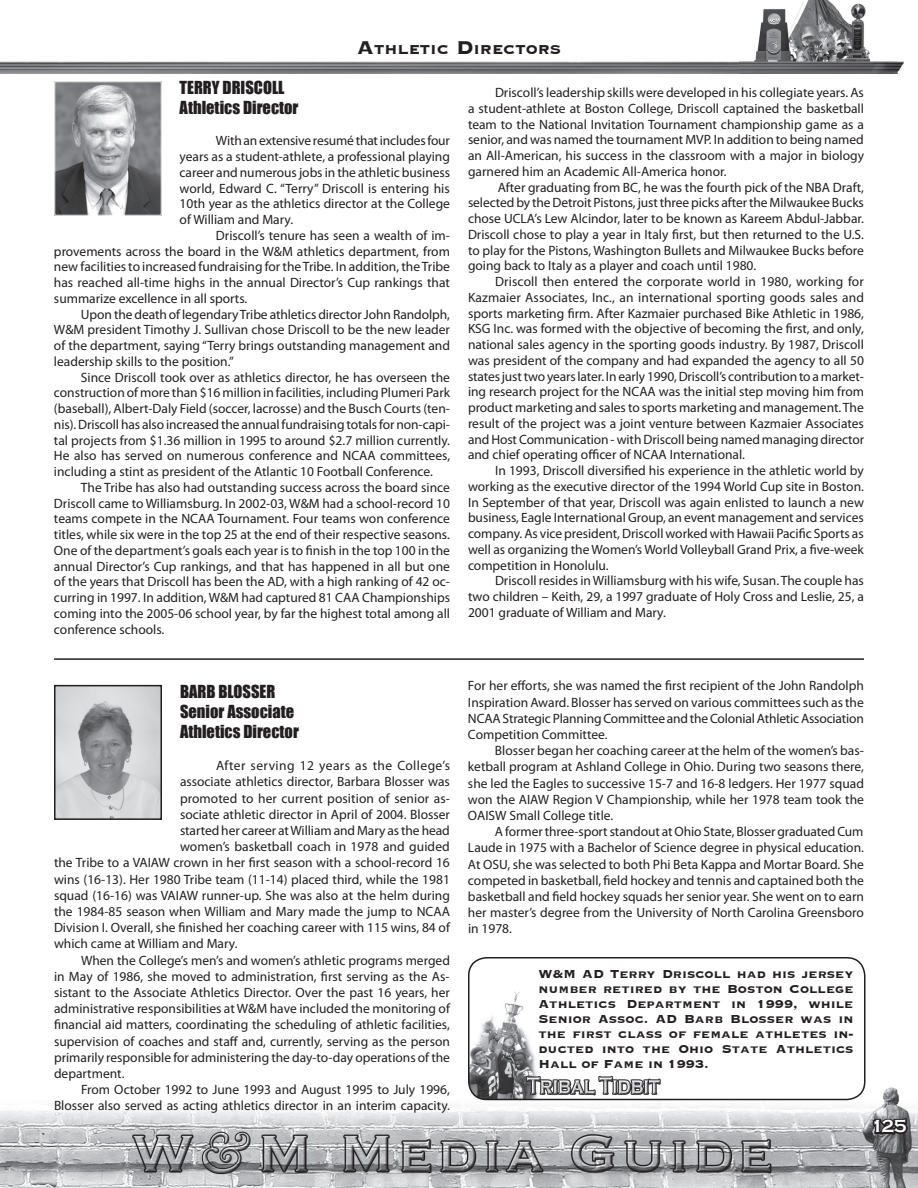
<style>
.page{position:relative;width:918px;height:1188px;background:#fff}
.page>*{position:absolute;margin:0;border:0;box-sizing:border-box;transform-origin:0 0}
.t1{font:700 18px "Copperplate Gothic";color:#fff}
.t2{font:700 16.8px "Copperplate";color:#231f20}
.t3{font:16.5px/19.8px "Impact";color:#231f20}
.t4{font:700 15px/15px "Copperplate";color:#231f20;text-align:justify}
.t5{font:13.5px/15.8px "Myriad Pro";color:#231f20;text-align:justify}
.t6{font:13.5px "Myriad Pro";letter-spacing:.03em;color:#231f20}
.s1{font-size:24px}
</style>
<div class="page">
<img style="left:0;top:1086px;width:918px;height:102px">
<img style="left:761px;top:0;width:105px;height:24px">
<img style="left:0;top:24px;width:904px;height:50px">
<svg style="left:871px;top:1116px;width:39px;height:21px"></svg>
<img style="left:56px;top:83px;width:104px;height:131px">
<div style="left:54px;top:81px;width:108px;height:135px;border:1px solid #fff"></div>
<hr style="left:54px;top:658px;width:810px;height:2px;background:#231f20">
<img style="left:57px;top:688px;width:102px;height:129px">
<div style="left:54px;top:685px;width:108px;height:135px;border:2px solid #231f20"></div>
<img style="left:469px;top:991px;width:396px;height:108px">
<div style="left:468px;top:957px;width:398px;height:143px;border:2px solid #231f20;border-radius:18px"></div>
<p class="t2" style="left:357px;top:39px;width:206px"><span class="s1">A</span>THLETIC <span class="s1">D</span>IRECTORS</p>
<p class="t3" style="left:180px;top:78px;width:120px">TERRY DRISCOLL<br>Athletics Director</p>
<p class="t5" style="left:180px;top:133px;width:272px;text-indent:36px">With an extensive resumé that includes four years as a student-athlete, a professional playing career and numerous jobs in the athletic business world, Edward C. “Terry” Driscoll is entering his 10th year as the athletics director at the College of William and Mary.</p>
<p class="t5" style="left:54px;top:228px;width:398px;text-indent:162px">Driscoll’s tenure has seen a wealth of im&shy;provements across the board in the W&amp;M athletics department, from new facilities to increased fundraising for the Tribe. In addition, the Tribe has reached all-time highs in the annual Director’s Cup rankings that summarize excellence in all sports.</p>
<p class="t5" style="left:54px;top:306px;width:398px;text-indent:27px">Upon the death of legendary Tribe athletics director John Randolph, W&amp;M president Timothy J. Sullivan chose Driscoll to be the new leader of the department, saying “Terry brings outstanding management and leadership skills to the position.”</p>
<p class="t5" style="left:54px;top:369px;width:398px;text-indent:27px">Since Driscoll took over as athletics director, he has overseen the construction of more than $16 million in facilities, including Plumeri Park (baseball), Albert-Daly Field (soccer, lacrosse) and the Busch Courts (ten&shy;nis). Driscoll has also increased the annual fundraising totals for non-capi&shy;tal projects from $1.36 million in 1995 to around $2.7 million currently.<br>He also has served on numerous conference and NCAA committees, including a stint as president of the Atlantic 10 Football Conference.</p>
<p class="t5" style="left:54px;top:480px;width:398px;text-indent:27px">The Tribe has also had outstanding success across the board since Driscoll came to Williamsburg. In 2002-03, W&amp;M had a school-record 10 teams compete in the NCAA Tournament. Four teams won conference titles, while six were in the top 25 at the end of their respective seasons.<br>One of the department’s goals each year is to finish in the top 100 in the annual Director’s Cup rankings, and that has happened in all but one of the years that Driscoll has been the AD, with a high ranking of 42 oc&shy;curring in 1997. In addition, W&amp;M had captured 81 CAA Championships coming into the 2005-06 school year, by far the highest total among all conference schools.</p>
<p class="t5" style="left:468px;top:85px;width:398px;text-indent:27px">Driscoll’s leadership skills were developed in his collegiate years. As a student-athlete at Boston College, Driscoll captained the basketball team to the National Invitation Tournament championship game as a senior, and was named the tournament MVP. In addition to being named an All-American, his success in the classroom with a major in biology garnered him an Academic All-America honor.</p>
<p class="t5" style="left:468px;top:179px;width:398px;text-indent:30px">After graduating from BC, he was the fourth pick of the NBA Draft, selected by the Detroit Pistons, just three picks after the Milwaukee Bucks chose UCLA’s Lew Alcindor, later to be known as Kareem Abdul-Jabbar.<br>Driscoll chose to play a year in Italy first, but then returned to the U.S. to play for the Pistons, Washington Bullets and Milwaukee Bucks before going back to Italy as a player and coach until 1980.</p>
<p class="t5" style="left:468px;top:274px;width:398px;text-indent:27px">Driscoll then entered the corporate world in 1980, working for Kazmaier Associates, Inc., an international sporting goods sales and sports marketing firm. After Kazmaier purchased Bike Athletic in 1986, KSG Inc. was formed with the objective of becoming the first, and only, national sales agency in the sporting goods industry. By 1987, Driscoll was president of the company and had expanded the agency to all 50 states just two years later. In early 1990, Driscoll’s contribution to a market&shy;ing research project for the NCAA was the initial step moving him from product marketing and sales to sports marketing and management. The result of the project was a joint venture between Kazmaier Associates and Host Communication - with Driscoll being named managing director and chief operating officer of NCAA International.</p>
<p class="t5" style="left:468px;top:463px;width:398px;text-indent:27px">In 1993, Driscoll diversified his experience in the athletic world by working as the executive director of the 1994 World Cup site in Boston.<br>In September of that year, Driscoll was again enlisted to launch a new business, Eagle International Group, an event management and services company. As vice president, Driscoll worked with Hawaii Pacific Sports as well as organizing the Women’s World Volleyball Grand Prix, a five-week competition in Honolulu.</p>
<p class="t5" style="left:468px;top:573px;width:397px;text-indent:27px">Driscoll resides in Williamsburg with his wife, Susan. The couple has two children – Keith, 29, a 1997 graduate of Holy Cross and Leslie, 25, a 2001 graduate of William and Mary.</p>
<p class="t3" style="left:180px;top:682px;width:120px">BARB BLOSSER<br>Senior Associate<br>Athletics Director</p>
<p class="t6" style="left:216px;top:758px;width:236px">After serving 12 years as the College’s</p>
<p class="t5" style="left:180px;top:774px;width:271px">associate athletics director, Barbara Blosser was</p>
<p class="t5" style="left:180px;top:790px;width:271px">promoted to her current position of senior as-</p>
<p class="t5" style="left:180px;top:807px;width:272px">sociate athletic director in April of 2004. Blosser</p>
<p class="t5" style="left:180px;top:823px;width:271px">started her career at William and Mary as the head</p>
<p class="t5" style="left:180px;top:839px;width:271px">women’s basketball coach in 1978 and guided</p>
<p class="t5" style="left:54px;top:855px;width:397px">the Tribe to a VAIAW crown in her first season with a school-record 16</p>
<p class="t5" style="left:54px;top:871px;width:397px">wins (16-13). Her 1980 Tribe team (11-14) placed third, while the 1981</p>
<p class="t5" style="left:54px;top:888px;width:397px">squad (16-16) was VAIAW runner-up. She was also at the helm during</p>
<p class="t5" style="left:54px;top:904px;width:398px">the 1984-85 season when William and Mary made the jump to NCAA</p>
<p class="t5" style="left:54px;top:920px;width:397px">Division I. Overall, she finished her coaching career with 115 wins, 84 of</p>
<p class="t5" style="left:54px;top:936px;width:185px">which came at William and Mary.</p>
<p class="t5" style="left:81px;top:952px;width:370px">When the College’s men’s and women’s athletic programs merged</p>
<p class="t5" style="left:54px;top:969px;width:397px">in May of 1986, she moved to administration, first serving as the As-</p>
<p class="t5" style="left:54px;top:985px;width:397px">sistant to the Associate Athletics Director. Over the past 16 years, her</p>
<p class="t5" style="left:54px;top:1001px;width:398px">administrative responsibilities at W&amp;M have included the monitoring of</p>
<p class="t5" style="left:54px;top:1017px;width:397px">financial aid matters, coordinating the scheduling of athletic facilities,</p>
<p class="t5" style="left:54px;top:1033px;width:397px">supervision of coaches and staff and, currently, serving as the person</p>
<p class="t5" style="left:54px;top:1050px;width:398px">primarily responsible for administering the day-to-day operations of the</p>
<p class="t5" style="left:54px;top:1066px;width:72px">department.</p>
<p class="t5" style="left:81px;top:1082px;width:370px">From October 1992 to June 1993 and August 1995 to July 1996,</p>
<p class="t5" style="left:54px;top:1098px;width:397px">Blosser also served as acting athletics director in an interim capacity.</p>
<p class="t5" style="left:468px;top:678px;width:397px;line-height:16.2px">For her efforts, she was named the first recipient of the John Randolph Inspiration Award. Blosser has served on various committees such as the NCAA Strategic Planning Committee and the Colonial Athletic Association Competition Committee.</p>
<p class="t5" style="left:468px;top:743px;width:398px;line-height:16.2px;text-indent:27px">Blosser began her coaching career at the helm of the women’s bas&shy;ketball program at Ashland College in Ohio. During two seasons there, she led the Eagles to successive 15-7 and 16-8 ledgers. Her 1977 squad won the AIAW Region V Championship, while her 1978 team took the OAISW Small College title.</p>
<p class="t5" style="left:468px;top:824px;width:398px;line-height:16.2px;text-indent:27px">A former three-sport standout at Ohio State, Blosser graduated Cum Laude in 1975 with a Bachelor of Science degree in physical education.<br>At OSU, she was selected to both Phi Beta Kappa and Mortar Board. She competed in basketball, field hockey and tennis and captained both the basketball and field hockey squads her senior year. She went on to earn her master’s degree from the University of North Carolina Greensboro in 1978.</p>
<p class="t4" style="left:538px;top:966px;width:317px">W&amp;M AD Terry Driscoll had his jersey number retired by the Boston College Athletics Department in 1999, while Senior Assoc. AD Barb Blosser was in the first class of female athletes in&shy;ducted into the Ohio State Athletics Hall of Fame in 1993.</p>
<h1 class="t1" style="left:871px;top:1117px;width:37px">125</h1>
</div>
